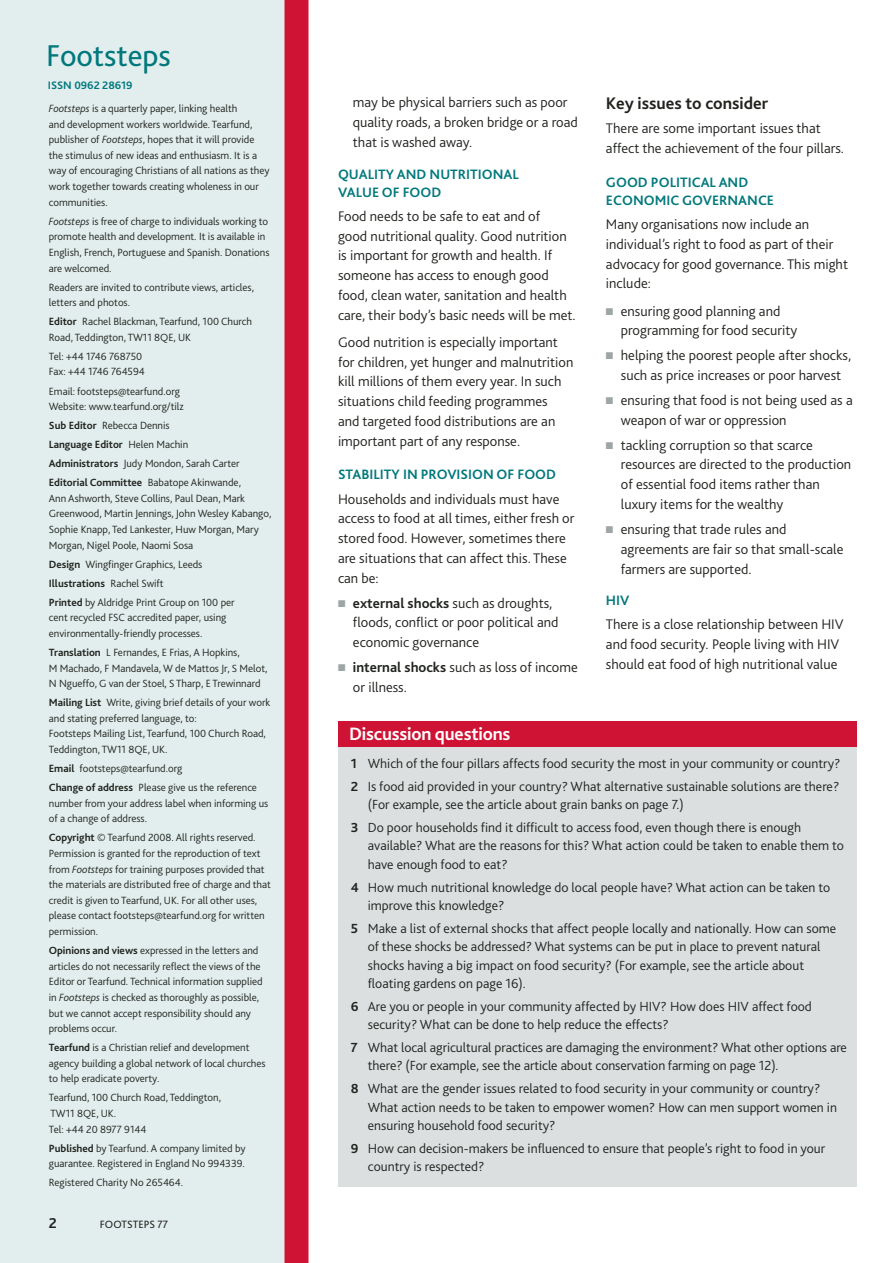
<style>
.page{position:relative;width:893px;height:1263px;background:#fff}
.page>*{position:absolute;margin:0;border:0;box-sizing:border-box;transform-origin:0 0}
.t1{font:31.5px "Bliss 2";color:#00787c}
.t2{font:700 18.75px "Bliss 2";letter-spacing:-.01em;color:#fff}
.t3{font:700 17.55px "Bliss 2";color:#20231e}
.t4{font:700 15px "Bliss 2";color:#20231e}
.t5{font:300 14.55px/19.8px "Bliss 2";color:#20231e}
.t6{font:700 14.25px/18px "Bliss 2";color:#00787c}
.t7{font:300 13.8px/18.5px "Bliss 2";color:#20231e}
.t8{font:700 11.4px "Bliss 2";color:#00787c}
.t9{font:11.1px "Bliss 2";color:#20231e}
.t10{font:300 10.95px/15.6px "Bliss 2";letter-spacing:-.005em;color:#20231e}
.s1{font-style:italic}
.s2{font-weight:700}
.s3{color:#9ea5a6}
</style>
<div class="page">
<div style="left:0;top:0;width:293px;height:1263px;background:#e2eeed"></div>
<div style="left:284px;top:0;width:24px;height:1263px;background:#cf1335"></div>
<div style="left:338px;top:743px;width:519px;height:443px;background:#dcdfe0"></div>
<div style="left:338px;top:721px;width:519px;height:25px;background:#cf1335"></div>
<h1 class="t1" style="left:46px;top:44px;width:126px">Footsteps</h1>
<p class="t8" style="left:48px;top:81px;width:86px">ISSN 0962 28619</p>
<p class="t10" style="left:49px;top:102px;width:222px"><span class="s1">Footsteps</span> is a quarterly paper, linking health<br>and development workers worldwide. Tearfund, publisher of <span class="s1">Footsteps</span>, hopes that it will provide the stimulus of new ideas and enthusiasm. It is a way of encouraging Christians of all nations as they work together towards creating wholeness in our communities.</p>
<p class="t10" style="left:49px;top:214px;width:222px"><span class="s1">Footsteps</span> is free of charge to individuals working to promote health and development. It is available in English, French, Portuguese and Spanish. Donations are welcomed.</p>
<p class="t10" style="left:49px;top:280px;width:207px">Readers are invited to contribute views, articles, letters and photos.</p>
<p class="t10" style="left:49px;top:315px;width:205px"><span class="s2">Editor</span> Rachel Blackman, Tearfund, 100 Church<br>Road, Teddington, TW11 8QE, UK</p>
<p class="t10" style="left:49px;top:349px;width:98px">Tel: +44 1746 768750<br>Fax: +44 1746 764594</p>
<p class="t10" style="left:49px;top:384px;width:136px">Email: footsteps@tearfund.org<br>Website: www.tearfund.org/tilz</p>
<p class="t10" style="left:49px;top:417px;width:194px;line-height:19px"><span class="s2">Sub Editor</span> Rebecca Dennis<br><span class="s2">Language Editor</span> Helen Machin <span class="s2">Administrators</span> Judy Mondon, Sarah Carter <span class="s2">Editorial Committee</span> Babatope Akinwande,</p>
<p class="t10" style="left:49px;top:491px;width:224px">Ann Ashworth, Steve Collins, Paul Dean, Mark Greenwood, Martin Jennings, John Wesley Kabango, Sophie Knapp, Ted Lankester, Huw Morgan, Mary Morgan, Nigel Poole, Naomi Sosa</p>
<p class="t10" style="left:49px;top:556px;width:187px;line-height:19px"><span class="s2">Design</span> Wingfinger Graphics, Leeds<br><span class="s2">Illustrations</span> Rachel Swift<br><span class="s2">Printed</span> by Aldridge Print Group on 100 per</p>
<p class="t10" style="left:49px;top:611px;width:179px">cent recycled FSC accredited paper, using environmentally-friendly processes.</p>
<p class="t10" style="left:49px;top:646px;width:220px"><span class="s2">Translation</span> L Fernandes, E Frias, A Hopkins,<br>M Machado, F Mandavela, W de Mattos Jr, S Melot,<br>N Ngueffo, G van der Stoel, S Tharp, E Trewinnard</p>
<p class="t10" style="left:49px;top:696px;width:223px"><span class="s2">Mailing List</span> Write, giving brief details of your work and stating preferred language, to:<br>Footsteps Mailing List, Tearfund, 100 Church Road, Teddington, TW11 8QE, UK.</p>
<p class="t10" style="left:49px;top:760px;width:210px;line-height:19px"><span class="s2">Email</span> footsteps@tearfund.org<br><span class="s2">Change of address</span> Please give us the reference</p>
<p class="t10" style="left:49px;top:796px;width:221px">number from your address label when informing us of a change of address.</p>
<p class="t10" style="left:49px;top:831px;width:224px"><span class="s2">Copyright</span> © Tearfund 2008. All rights reserved.<br>Permission is granted for the reproduction of text from <span class="s1">Footsteps</span> for training purposes provided that the materials are distributed free of charge and that credit is given to Tearfund, UK. For all other uses, please contact footsteps@tearfund.org for written permission.</p>
<p class="t10" style="left:49px;top:944px;width:215px"><span class="s2">Opinions and views</span> expressed in the letters and articles do not necessarily reflect the views of the Editor or Tearfund. Technical information supplied in <span class="s1">Footsteps</span> is checked as thoroughly as possible, but we cannot accept responsibility should any problems occur.</p>
<p class="t10" style="left:49px;top:1041px;width:218px"><span class="s2">Tearfund</span> is a Christian relief and development agency building a global network of local churches to help eradicate poverty.</p>
<p class="t10" style="left:49px;top:1091px;width:174px">Tearfund, 100 Church Road, Teddington,<br>TW11 8QE, UK.<br>Tel: +44 20 8977 9144</p>
<p class="t10" style="left:49px;top:1141px;width:198px"><span class="s2">Published</span> by Tearfund. A company limited by guarantee. Registered in England No 994339.</p>
<p class="t10" style="left:49px;top:1176px;width:136px">Registered Charity No 265464.</p>
<h3 class="t4" style="left:49px;top:1217px;width:10px">2</h3>
<p class="t9" style="left:100px;top:1220px;width:70px">FOOTSTEPS 77</p>
<h3 class="t5" style="left:353px;top:94px;width:226px">may be physical barriers such as poor quality roads, a broken bridge or a road that is washed away.</h3>
<h3 class="t6" style="left:338px;top:166px;width:182px">QUALITY AND NUTRITIONAL<br>VALUE OF FOOD</h3>
<h3 class="t5" style="left:338px;top:207px;width:239px">Food needs to be safe to eat and of<br>good nutritional quality. Good nutrition is important for growth and health. If someone has access to enough good food, clean water, sanitation and health care, their body’s basic needs will be met.</h3>
<h3 class="t5" style="left:338px;top:333px;width:237px">Good nutrition is especially important for children, yet hunger and malnutrition kill millions of them every year. In such situations child feeding programmes<br>and targeted food distributions are an important part of any response.</h3>
<h3 class="t6" style="left:338px;top:467px;width:220px">STABILITY IN PROVISION OF FOOD</h3>
<h3 class="t5" style="left:338px;top:490px;width:238px">Households and individuals must have access to food at all times, either fresh or stored food. However, sometimes there are situations that can affect this. These can be:</h3>
<h3 class="t5" style="left:353px;top:594px;width:207px;text-indent:-15px"><span class="s3">■</span> <span class="s2">external shocks</span> such as droughts, floods, conflict or poor political and economic governance</h3>
<h3 class="t5" style="left:353px;top:659px;width:226px;text-indent:-15px"><span class="s3">■</span> <span class="s2">internal shocks</span> such as loss of income or illness.</h3>
<h2 class="t2" style="left:349px;top:726px;width:163px">Discussion questions</h2>
<h3 class="t3" style="left:606px;top:97px;width:164px">Key issues to consider</h3>
<h3 class="t5" style="left:606px;top:120px;width:240px">There are some important issues that affect the achievement of the four pillars.</h3>
<h3 class="t6" style="left:606px;top:175px;width:170px">GOOD POLITICAL AND<br>ECONOMIC GOVERNANCE</h3>
<h3 class="t5" style="left:606px;top:216px;width:244px">Many organisations now include an individual’s right to food as part of their advocacy for good governance. This might include:</h3>
<h3 class="t5" style="left:621px;top:302px;width:178px;text-indent:-15px"><span class="s3">■</span> ensuring good planning and programming for food security</h3>
<h3 class="t5" style="left:606px;top:347px;width:247px;text-align:center"><span class="s3">■</span> helping the poorest people after shocks, such as price increases or poor harvest</h3>
<h3 class="t5" style="left:621px;top:392px;width:233px;text-indent:-15px"><span class="s3">■</span> ensuring that food is not being used as a weapon of war or oppression</h3>
<h3 class="t5" style="left:621px;top:436px;width:232px;text-indent:-15px"><span class="s3">■</span> tackling corruption so that scarce resources are directed to the production of essential food items rather than luxury items for the wealthy</h3>
<h3 class="t5" style="left:621px;top:521px;width:224px;text-indent:-15px"><span class="s3">■</span> ensuring that trade rules and agreements are fair so that small-scale farmers are supported.</h3>
<h3 class="t6" style="left:606px;top:593px;width:25px">HIV</h3>
<h3 class="t5" style="left:606px;top:616px;width:239px">There is a close relationship between HIV and food security. People living with HIV should eat food of high nutritional value</h3>
<p class="t7" style="left:351px;top:754px;width:491px;line-height:22.6px"><span class="s2">1</span> Which of the four pillars affects food security the most in your community or country?<br><span class="s2">2</span> Is food aid provided in your country? What alternative sustainable solutions are there?</p>
<p class="t7" style="left:351px;top:795px;width:452px;line-height:22.6px;text-indent:17px">(For example, see the article about grain banks on page 7.)<br><span class="s2">3</span> Do poor households find it difficult to access food, even though there is enough</p>
<p class="t7" style="left:368px;top:838px;width:478px">available? What are the reasons for this? What action could be taken to enable them to have enough food to eat?</p>
<p class="t7" style="left:368px;top:879px;width:464px;text-indent:-17px"><span class="s2">4</span> How much nutritional knowledge do local people have? What action can be taken to improve this knowledge?</p>
<p class="t7" style="left:368px;top:920px;width:470px;text-indent:-17px"><span class="s2">5</span> Make a list of external shocks that affect people locally and nationally. How can some of these shocks be addressed? What systems can be put in place to prevent natural shocks having a big impact on food security? (For example, see the article about floating gardens on page 16).</p>
<p class="t7" style="left:368px;top:998px;width:446px;text-indent:-17px"><span class="s2">6</span> Are you or people in your community affected by HIV? How does HIV affect food security? What can be done to help reduce the effects?</p>
<p class="t7" style="left:368px;top:1039px;width:481px;text-indent:-17px"><span class="s2">7</span> What local agricultural practices are damaging the environment? What other options are there? (For example, see the article about conservation farming on page 12).</p>
<p class="t7" style="left:368px;top:1081px;width:471px;text-indent:-17px"><span class="s2">8</span> What are the gender issues related to food security in your community or country?<br>What action needs to be taken to empower women? How can men support women in ensuring household food security?</p>
<p class="t7" style="left:368px;top:1140px;width:459px;text-indent:-17px"><span class="s2">9</span> How can decision-makers be influenced to ensure that people’s right to food in your country is respected?</p>
</div>
